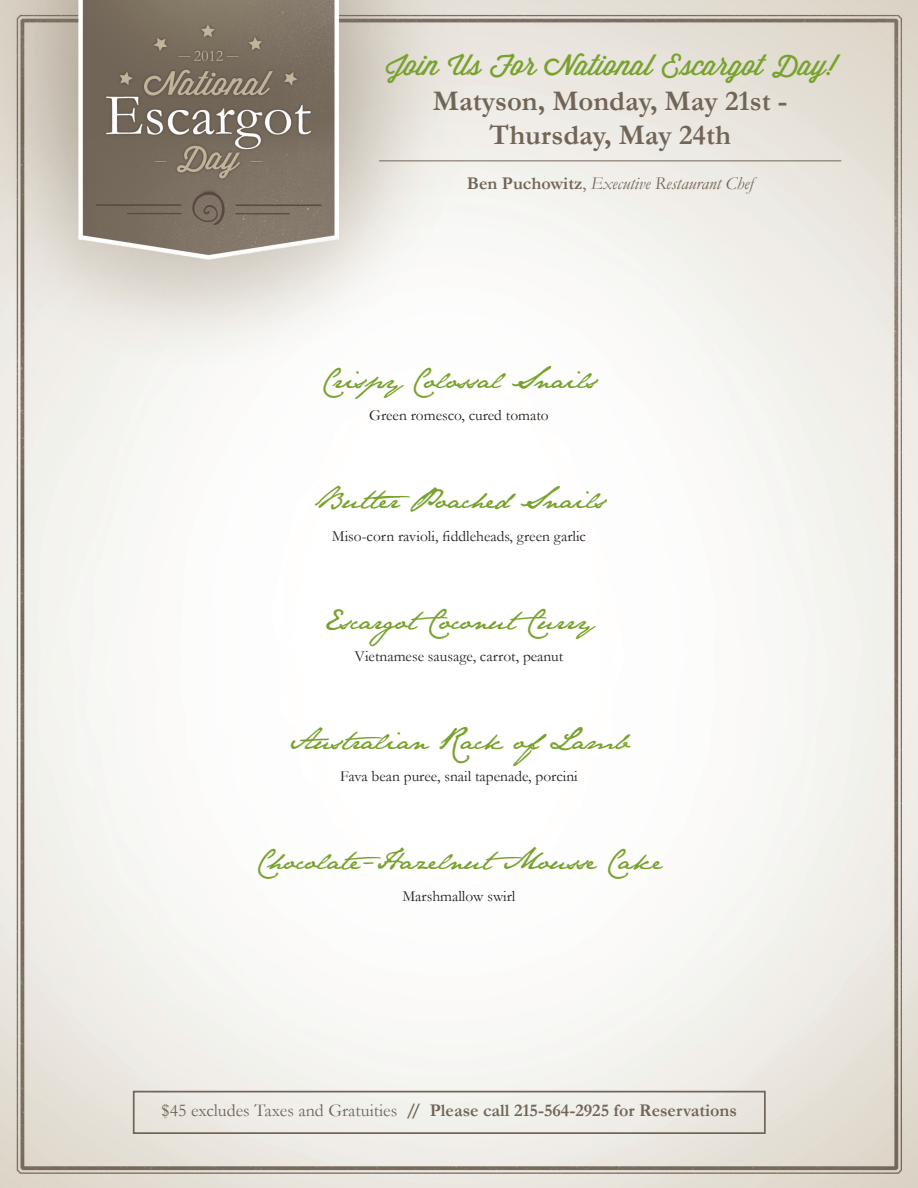
<style>
.page{position:relative;width:918px;height:1188px;background:#fff}
.page>*{position:absolute;margin:0;border:0;box-sizing:border-box;transform-origin:0 0}
.Dish_Description{font:700 28.65px "Garamond";color:#716557}
.Dish_Description-2{font:28.65px "Wisdom Script AI";color:#78a22d}
.Dish_Description-3{font:25.35px "Jane Austen";color:#78a22d}
.t1{font:700 18px "Garamond";color:#716557}
.Dish_Description-4{font:italic 18px "Garamond";color:#716557}
.Dish_Description-5{font:15.45px "Garamond";color:#231f20}
.s1{font-weight:700;font-style:normal}
.s2{font-style:normal}
.s3{font-weight:400}
</style>
<div class="page">
<img style="left:0;top:0;width:918px;height:1188px">
<div style="left:133px;top:1091px;width:633px;height:43px;border:2px solid #716557"></div>
<hr style="left:379px;top:161px;width:462px;height:1px;background:#716557">
<p class="Dish_Description-2" style="left:385px;top:43px;width:452px">Join Us For National Escargot Day!</p>
<p class="Dish_Description" style="left:433px;top:84px;width:356px">Matyson, Monday, May 21st -</p>
<p class="Dish_Description" style="left:490px;top:118px;width:243px">Thursday, May 24th</p>
<p class="Dish_Description-4" style="left:467px;top:173px;width:288px"><span class="s1">Ben Puchowitz</span><span class="s2">,</span> Executive Restaurant Chef</p>
<p class="Dish_Description-3" style="left:321px;top:364px;width:277px">Crispy Colossal Snails</p>
<p class="Dish_Description-5" style="left:369px;top:406px;width:181px">Green romesco, cured tomato</p>
<p class="Dish_Description-3" style="left:313px;top:485px;width:294px">Butter Poached Snails</p>
<p class="Dish_Description-5" style="left:332px;top:526px;width:256px">Miso-corn ravioli, fiddleheads, green garlic</p>
<p class="Dish_Description-3" style="left:324px;top:605px;width:272px">EscargotCoconutCurry</p>
<p class="Dish_Description-5" style="left:355px;top:647px;width:210px">Vietnamese sausage, carrot, peanut</p>
<p class="Dish_Description-3" style="left:289px;top:725px;width:342px">Australian Rack ofLamb</p>
<p class="Dish_Description-5" style="left:340px;top:767px;width:239px">Fava bean puree, snail tapenade, porcini</p>
<p class="Dish_Description-3" style="left:256px;top:845px;width:408px">Chocolate-HazelnutMousse Cake</p>
<p class="Dish_Description-5" style="left:402px;top:887px;width:115px">Marshmallow swirl</p>
<p class="t1" style="left:162px;top:1099px;width:577px"><span class="s3">$45 excludes Taxes and Gratuities</span> // Please call 215-564-2925 for Reservations</p>
</div>
